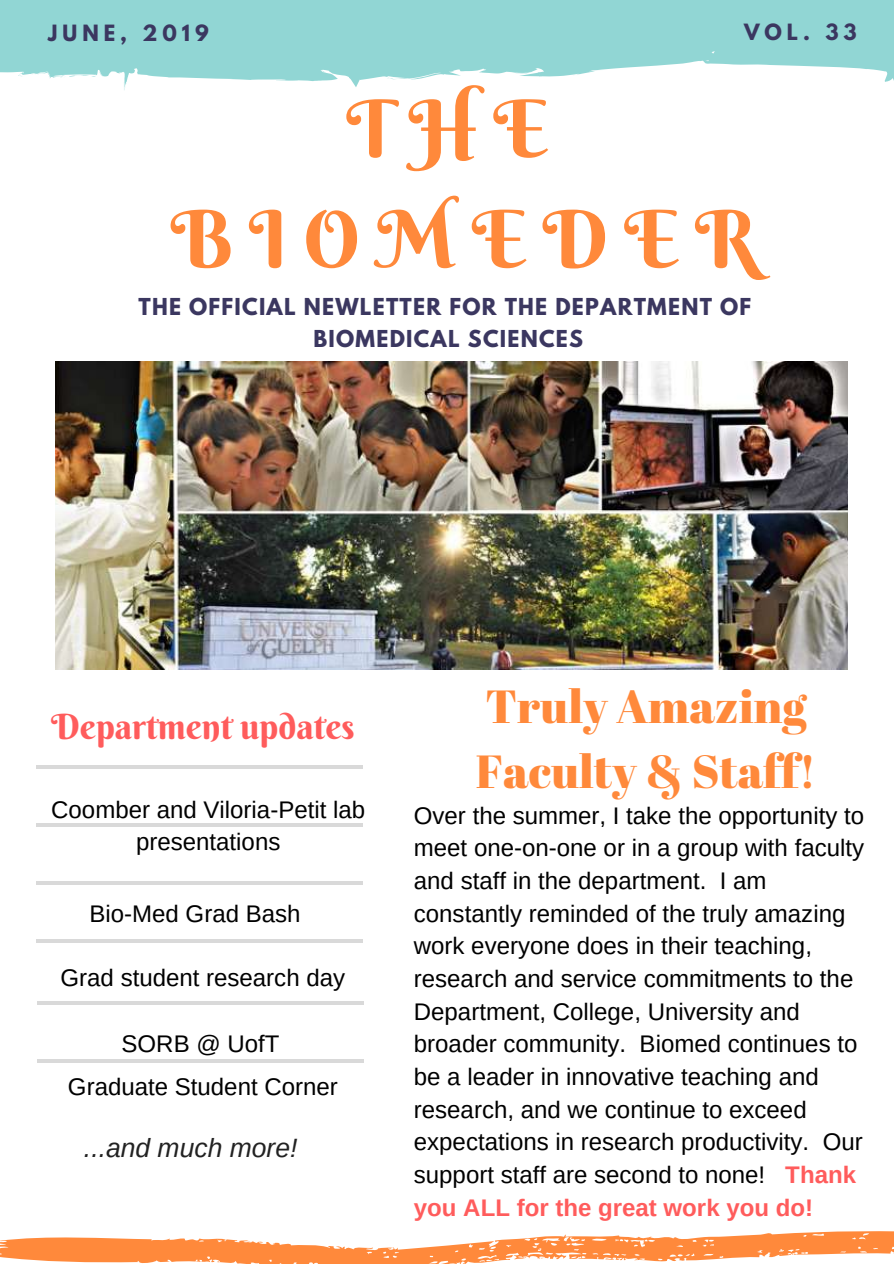
<style>
.page{position:relative;width:894px;height:1264px;background:#fff}
.page>*{position:absolute;margin:0;border:0;box-sizing:border-box;transform-origin:0 0}
.t1{font:79.35px/110.4px "Berkshire Swash";letter-spacing:.2em;color:#ff893b;text-align:center}
.t2{font:46.35px/64.2px "Abril Fatface";color:#ff893b}
.t3{font:34.8px "Berkshire Swash";color:#ff5c5c}
.t4{font:italic 26.55px "Arimo";color:#222}
.t5{font:24px/32.7px "Arimo";color:#000}
.t6{font:700 20.7px/32.7px "League Spartan";letter-spacing:.06em;color:#3b3760;text-align:center}
.t7{font:700 19.8px "League Spartan";letter-spacing:.25em;color:#3b3760}
.s1{font-weight:700;color:#ff5c5c}
</style>
<div class="page">
<hr style="left:37px;top:765px;width:326px;height:4px;background:#d9d9d9">
<hr style="left:37px;top:823px;width:326px;height:4px;background:#d9d9d9">
<hr style="left:36px;top:881px;width:326px;height:3px;background:#000">
<hr style="left:36px;top:939px;width:326px;height:3px;background:#000">
<hr style="left:37px;top:1001px;width:326px;height:3px;background:#000">
<hr style="left:37px;top:1059px;width:326px;height:3px;background:#000">
<svg style="left:0;top:0;width:893px;height:90px;fill:#91d6d4"></svg>
<svg style="left:0;top:1231px;width:893px;height:32px"></svg>
<img style="left:55px;top:361px;width:792px;height:308px">
<p class="t7" style="left:48px;top:23px;width:162px">JUNE, 2019</p>
<p class="t7" style="left:743px;top:22px;width:114px">VOL. 33</p>
<h1 class="t1" style="left:170px;top:74px;width:588px">THE<br>BIOMEDER</h1>
<p class="t6" style="left:138px;top:293px;width:614px">THE OFFICIAL NEWLETTER FOR THE DEPARTMENT OF<br>BIOMEDICAL SCIENCES</p>
<h3 class="t3" style="left:51px;top:705px;width:305px">Department updates</h3>
<p class="t5" style="left:51px;top:792px;width:315px;text-align:center">Coomber and Viloria-Petit lab presentations</p>
<p class="t5" style="left:89px;top:897px;width:212px">Bio-Med Grad Bash</p>
<p class="t5" style="left:61px;top:961px;width:286px">Grad student research day</p>
<p class="t5" style="left:121px;top:1026px;width:159px">SORB @ UofT</p>
<p class="t5" style="left:68px;top:1069px;width:271px">Graduate Student Corner</p>
<p class="t4" style="left:84px;top:1132px;width:215px">...and much more!</p>
<h2 class="t2" style="left:475px;top:673px;width:342px">Truly Amazing<br>Faculty &amp; Staff!</h2>
<p class="t5" style="left:414px;top:798px;width:451px">Over the summer, I take the opportunity to meet one-on-one or in a group with faculty and staff in the department. I am constantly reminded of the truly amazing work everyone does in their teaching, research and service commitments to the Department, College, University and broader community. Biomed continues to be a leader in innovative teaching and research, and we continue to exceed expectations in research productivity. Our support staff are second to none! <span class="s1">Thank you ALL for the great work you do!</span></p>
</div>
